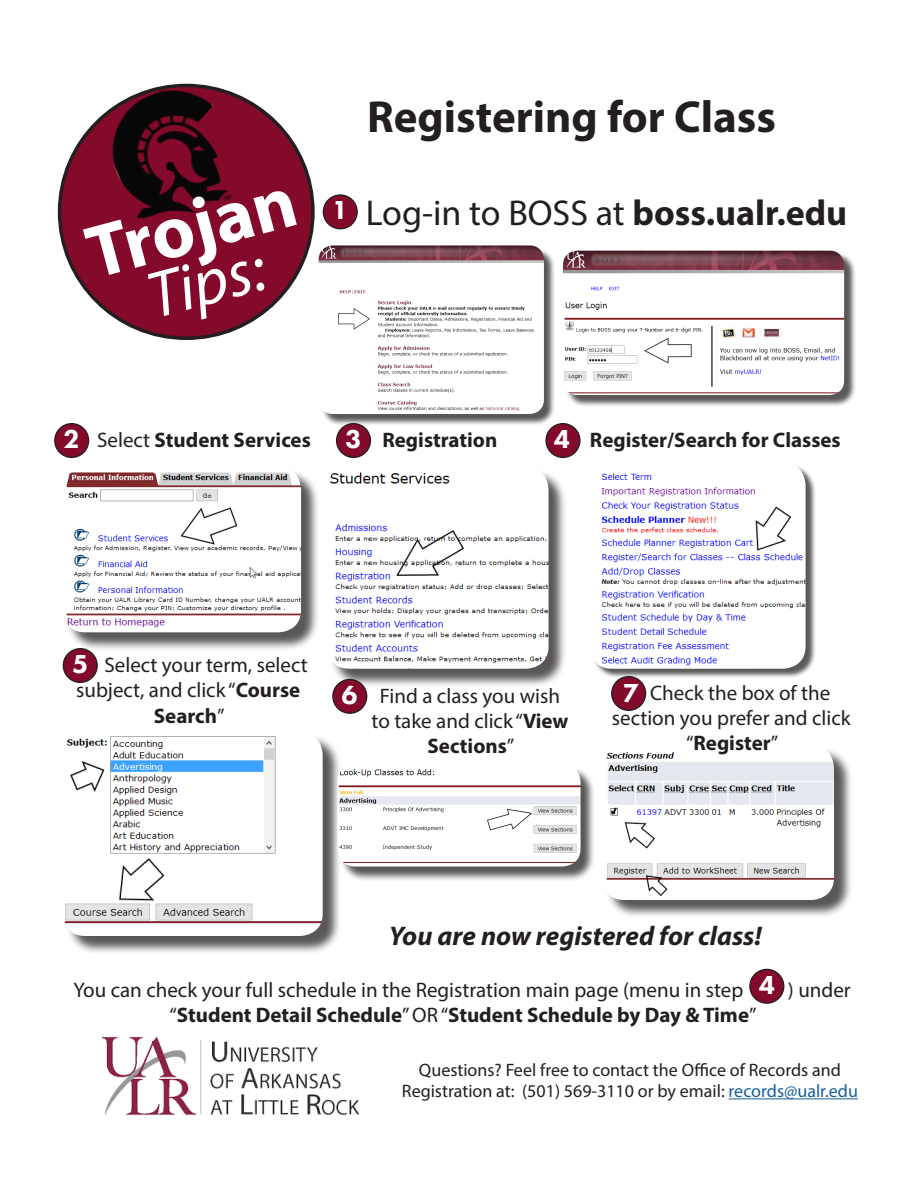
<style>
.page{position:relative;width:918px;height:1188px;background:#fff}
.page>*{position:absolute;margin:0;border:0;box-sizing:border-box;transform-origin:0 0}
.t1{font:700 75px "Myriad Pro";color:#fff}
.t2{font:italic 66px "Myriad Pro";color:#fff}
.t3{font:700 45px "Myriad Pro";color:#231f20}
.t4{font:36px "Myriad Pro";color:#231f20}
.t5{font:italic 700 27px "Myriad Pro";color:#231f20}
.t6{font:800 27px "Futura PT";color:#fff}
.t7{font:21px/25.2px "Myriad Pro";color:#231f20;text-align:center}
.t8{font:700 21px "Myriad Pro";color:#231f20}
.t9{font:18px/21.6px "Myriad Pro";color:#231f20;text-align:center}
.s1{font-weight:700}
.s2{font-weight:400}
.s3{color:#175d9e}
</style>
<div class="page">
<div style="left:60px;top:85px;width:253px;height:253px;background:#830a2b;border-radius:50%"></div>
<div style="left:320px;top:247px;width:235px;height:179px;background:#231f20;opacity:.75"></div>
<img style="left:319px;top:245px;width:225px;height:169px">
<div style="left:565px;top:253px;width:291px;height:154px;background:#231f20;opacity:.75"></div>
<img style="left:563px;top:251px;width:281px;height:144px">
<div style="left:65px;top:469px;width:255px;height:182px;background:#231f20;opacity:.75"></div>
<img style="left:65px;top:469px;width:236px;height:163px">
<div style="left:329px;top:469px;width:238px;height:218px;background:#231f20;opacity:.75"></div>
<img style="left:329px;top:469px;width:220px;height:200px">
<div style="left:591px;top:464px;width:225px;height:215px;background:#231f20;opacity:.75"></div>
<img style="left:591px;top:464px;width:215px;height:205px">
<div style="left:65px;top:734px;width:276px;height:221px;background:#231f20;opacity:.75"></div>
<img style="left:64px;top:734px;width:259px;height:202px">
<div style="left:339px;top:766px;width:256px;height:115px;background:#231f20;opacity:.75"></div>
<img style="left:337px;top:764px;width:244px;height:103px">
<div style="left:604px;top:747px;width:249px;height:172px;background:#231f20;opacity:.75"></div>
<img style="left:604px;top:747px;width:230px;height:153px">
<div style="left:323px;top:195px;width:34px;height:34px;background:#830a2b;border-radius:50%"></div>
<div style="left:323px;top:194px;width:35px;height:35px;border:1px solid #231f20;border-radius:50%"></div>
<hr style="left:729px;top:1098px;width:129px;height:1px;background:#175d9e">
<div style="left:55px;top:424px;width:34px;height:33px;background:#830a2b;border-radius:50%"></div>
<div style="left:54px;top:423px;width:35px;height:35px;border:1px solid #231f20;border-radius:50%"></div>
<div style="left:337px;top:424px;width:33px;height:33px;background:#830a2b;border-radius:50%"></div>
<div style="left:336px;top:423px;width:35px;height:35px;border:1px solid #231f20;border-radius:50%"></div>
<div style="left:546px;top:424px;width:34px;height:33px;background:#830a2b;border-radius:50%"></div>
<div style="left:545px;top:423px;width:36px;height:35px;border:1px solid #231f20;border-radius:50%"></div>
<div style="left:63px;top:649px;width:34px;height:33px;background:#830a2b;border-radius:50%"></div>
<div style="left:63px;top:648px;width:35px;height:35px;border:1px solid #231f20;border-radius:50%"></div>
<div style="left:333px;top:679px;width:34px;height:34px;background:#830a2b;border-radius:50%"></div>
<div style="left:332px;top:679px;width:35px;height:35px;border:1px solid #231f20;border-radius:50%"></div>
<div style="left:612px;top:677px;width:34px;height:33px;background:#830a2b;border-radius:50%"></div>
<div style="left:611px;top:676px;width:35px;height:35px;border:1px solid #231f20;border-radius:50%"></div>
<img style="left:89px;top:83px;width:166px;height:136px">
<div style="left:750px;top:969px;width:34px;height:34px;background:#830a2b;border-radius:50%"></div>
<div style="left:749px;top:969px;width:35px;height:35px;border:1px solid #231f20;border-radius:50%"></div>
<img style="left:103px;top:1036px;width:256px;height:79px">
<p class="t1" style="left:76px;top:207px;width:215px;rotate:-15deg">Trojan</p>
<p class="t2" style="left:138px;top:258px;width:121px;rotate:-15deg">Tips:</p>
<p class="t6" style="left:332px;top:193px;width:18px">1</p>
<p class="t3" style="left:367px;top:88px;width:410px">Registering for Class</p>
<p class="t4" style="left:366px;top:191px;width:483px">Log-in to BOSS at <span class="s1">boss.ualr.edu</span></p>
<p class="t6" style="left:64px;top:422px;width:18px">2</p>
<p class="t6" style="left:345px;top:422px;width:18px">3</p>
<p class="t6" style="left:554px;top:422px;width:18px">4</p>
<p class="t8" style="left:382px;top:427px;width:116px">Registration</p>
<p class="t8" style="left:590px;top:427px;width:252px">Register/Search for Classes</p>
<p class="t8" style="left:97px;top:427px;width:215px"><span class="s2">Select</span> Student Services</p>
<p class="t6" style="left:72px;top:647px;width:18px">5</p>
<p class="t7" style="left:104px;top:652px;width:205px">Select your term, select</p>
<p class="t7" style="left:76px;top:677px;width:226px">subject, and click “<span class="s1">Course</span></p>
<p class="t8" style="left:154px;top:702px;width:72px">Search<span class="s2">”</span></p>
<p class="t6" style="left:341px;top:678px;width:18px">6</p>
<p class="t6" style="left:623px;top:676px;width:18px">7</p>
<p class="t7" style="left:372px;top:683px;width:198px">Find a class you wish to take and click “<span class="s1">View<br>Sections</span>”</p>
<p class="t7" style="left:650px;top:680px;width:182px">Check the box of the</p>
<p class="t7" style="left:612px;top:705px;width:240px">section you prefer and click</p>
<p class="t8" style="left:686px;top:729px;width:94px"><span class="s2">“</span>Register<span class="s2">”</span></p>
<p class="t5" style="left:389px;top:918px;width:374px">You are now registered for class!</p>
<p class="t6" style="left:759px;top:968px;width:18px">4</p>
<p class="t7" style="left:73px;top:977px;width:671px">You can check your full schedule in the Registration main page (menu in step</p>
<p class="t7" style="left:788px;top:977px;width:64px">) under</p>
<p class="t8" style="left:170px;top:1001px;width:589px"><span class="s2">“</span>Student Detail Schedule<span class="s2">” OR “</span>Student Schedule by Day &amp; Time<span class="s2">”</span></p>
<p class="t9" style="left:402px;top:1058px;width:458px">Questions? Feel free to contact the Office of Records and<br>Registration at: (501) 569-3110 or by email: <span class="s3">records@ualr.edu</span></p>
</div>
